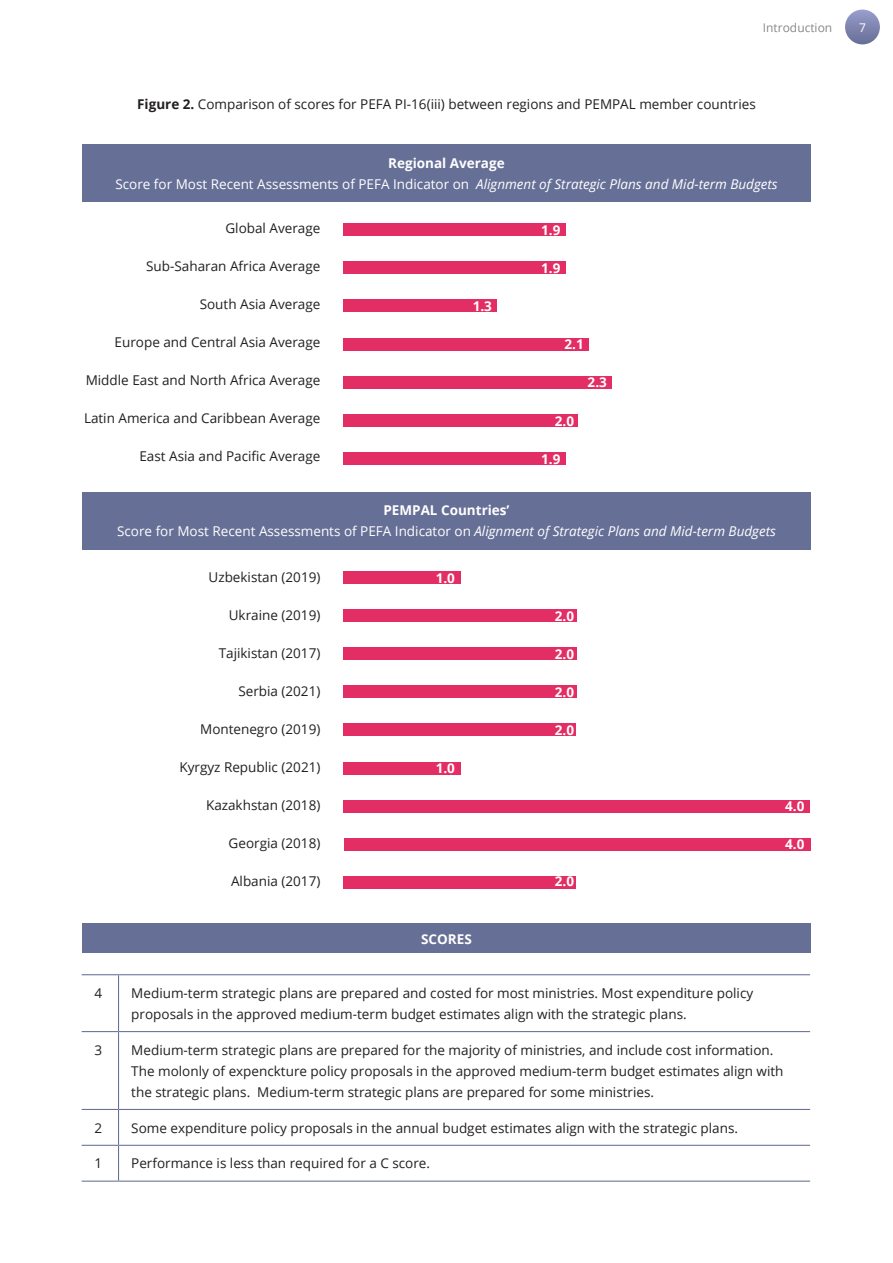
<style>
.page{position:relative;width:893px;height:1263px;background:#fff}
.page>*{position:absolute;margin:0;border:0;box-sizing:border-box;transform-origin:0 0}
.Body_text{font:13.5px/21px "Open Sans";color:#231f20}
.Body_text-2{font:13.5px/21px "Open Sans";color:#fff;text-align:center}
.Body_text-3{font:700 13.5px "Open Sans";color:#fff}
.t1{font:12px "Open Sans";color:#87888a}
.t2{font:12px "Open Sans";color:#fff}
.s1{font-weight:700}
.s2{font-style:italic}
</style>
<div class="page">
<div style="left:845px;top:10px;width:35px;height:34px;background:linear-gradient(to bottom,#999ecd,#697098);border-radius:50%"></div>
<div style="left:82px;top:923px;width:729px;height:30px;background:#666f96"></div>
<div style="left:82px;top:144px;width:729px;height:58px;background:#666f96"></div>
<div style="left:82px;top:492px;width:729px;height:57px;background:#666f96"></div>
<div style="left:343px;top:223px;width:223px;height:13px;background:#e22e64"></div>
<div style="left:343px;top:261px;width:223px;height:13px;background:#e22e64"></div>
<div style="left:343px;top:299px;width:154px;height:13px;background:#e22e64"></div>
<div style="left:343px;top:338px;width:246px;height:12px;background:#e22e64"></div>
<div style="left:343px;top:414px;width:235px;height:13px;background:#e22e64"></div>
<div style="left:343px;top:376px;width:269px;height:13px;background:#e22e64"></div>
<div style="left:343px;top:452px;width:223px;height:13px;background:#e22e64"></div>
<div style="left:343px;top:571px;width:118px;height:13px;background:#e22e64"></div>
<div style="left:343px;top:609px;width:234px;height:13px;background:#e22e64"></div>
<div style="left:343px;top:647px;width:234px;height:13px;background:#e22e64"></div>
<div style="left:343px;top:685px;width:234px;height:13px;background:#e22e64"></div>
<div style="left:343px;top:762px;width:118px;height:12px;background:#e22e64"></div>
<div style="left:343px;top:723px;width:233px;height:13px;background:#e22e64"></div>
<div style="left:343px;top:800px;width:467px;height:12px;background:#e22e64"></div>
<div style="left:344px;top:838px;width:467px;height:12px;background:#e22e64"></div>
<div style="left:343px;top:876px;width:233px;height:12px;background:#e22e64"></div>
<hr style="left:82px;top:974px;width:37px;height:1px;background:#666f96">
<hr style="left:119px;top:974px;width:691px;height:1px;background:#666f96">
<hr style="left:118px;top:975px;width:1px;height:56px;background:#666f96">
<hr style="left:82px;top:1031px;width:37px;height:1px;background:#666f96">
<hr style="left:119px;top:1031px;width:691px;height:1px;background:#666f96">
<hr style="left:118px;top:1032px;width:1px;height:77px;background:#666f96">
<hr style="left:82px;top:1109px;width:37px;height:1px;background:#666f96">
<hr style="left:119px;top:1109px;width:691px;height:1px;background:#666f96">
<hr style="left:118px;top:1110px;width:1px;height:35px;background:#666f96">
<hr style="left:82px;top:1145px;width:37px;height:1px;background:#666f96">
<hr style="left:119px;top:1145px;width:691px;height:1px;background:#666f96">
<hr style="left:118px;top:1146px;width:1px;height:34px;background:#666f96">
<hr style="left:82px;top:1180px;width:37px;height:2px;background:#666f96">
<hr style="left:119px;top:1180px;width:691px;height:2px;background:#666f96">
<p class="t1" style="left:763px;top:19px;width:71px">Introduction</p>
<p class="t2" style="left:859px;top:19px;width:8px">7</p>
<p class="Body_text" style="left:137px;top:93px;width:620px"><span class="s1">Figure 2.</span> Comparison of scores for PEFA PI-16(iii) between regions and PEMPAL member countries</p>
<p class="Body_text-2" style="left:115px;top:152px;width:664px"><span class="s1">Regional Average<br></span>Score for Most Recent Assessments of PEFA Indicator on <span class="s2">Alignment of Strategic Plans and Mid-term Budgets</span></p>
<p class="Body_text" style="left:225px;top:218px;width:96px">Global Average</p>
<p class="Body_text" style="left:146px;top:256px;width:176px">Sub-Saharan Africa Average</p>
<p class="Body_text" style="left:200px;top:294px;width:122px">South Asia Average</p>
<p class="Body_text" style="left:115px;top:332px;width:207px">Europe and Central Asia Average</p>
<p class="Body_text" style="left:86px;top:370px;width:236px">Middle East and North Africa Average</p>
<p class="Body_text" style="left:84px;top:408px;width:238px">Latin America and Caribbean Average</p>
<p class="Body_text" style="left:139px;top:446px;width:182px">East Asia and Pacific Average</p>
<p class="Body_text-3" style="left:473px;top:297px;width:21px">1.3</p>
<p class="Body_text-3" style="left:541px;top:220px;width:21px">1.9</p>
<p class="Body_text-3" style="left:541px;top:258px;width:21px">1.9</p>
<p class="Body_text-3" style="left:564px;top:335px;width:21px">2.1</p>
<p class="Body_text-3" style="left:555px;top:411px;width:21px">2.0</p>
<p class="Body_text-3" style="left:541px;top:449px;width:21px">1.9</p>
<p class="Body_text-3" style="left:588px;top:373px;width:21px">2.3</p>
<p class="Body_text-2" style="left:117px;top:500px;width:660px"><span class="s1">PEMPAL Countries’<br></span>Score for Most Recent Assessments of PEFA Indicator on <span class="s2">Alignment of Strategic Plans and Mid-term Budgets</span></p>
<p class="Body_text" style="left:209px;top:566px;width:113px">Uzbekistan (2019)</p>
<p class="Body_text" style="left:229px;top:604px;width:93px">Ukraine (2019)</p>
<p class="Body_text" style="left:219px;top:642px;width:103px">Tajikistan (2017)</p>
<p class="Body_text" style="left:238px;top:680px;width:84px">Serbia (2021)</p>
<p class="Body_text" style="left:200px;top:718px;width:122px">Montenegro (2019)</p>
<p class="Body_text" style="left:179px;top:756px;width:143px">Kyrgyz Republic (2021)</p>
<p class="Body_text" style="left:206px;top:794px;width:116px">Kazakhstan (2018)</p>
<p class="Body_text" style="left:229px;top:832px;width:93px">Georgia (2018)</p>
<p class="Body_text" style="left:231px;top:870px;width:91px">Albania (2017)</p>
<p class="Body_text-3" style="left:436px;top:568px;width:21px">1.0</p>
<p class="Body_text-3" style="left:436px;top:759px;width:21px">1.0</p>
<p class="Body_text-3" style="left:555px;top:607px;width:21px">2.0</p>
<p class="Body_text-3" style="left:555px;top:645px;width:21px">2.0</p>
<p class="Body_text-3" style="left:555px;top:683px;width:21px">2.0</p>
<p class="Body_text-3" style="left:555px;top:720px;width:21px">2.0</p>
<p class="Body_text-3" style="left:555px;top:872px;width:21px">2.0</p>
<p class="Body_text-3" style="left:785px;top:797px;width:21px">4.0</p>
<p class="Body_text-3" style="left:785px;top:835px;width:21px">4.0</p>
<p class="Body_text-3" style="left:421px;top:929px;width:52px">SCORES</p>
<p class="Body_text" style="left:94px;top:982px;width:9px">4</p>
<p class="Body_text" style="left:131px;top:982px;width:623px">Medium-term strategic plans are prepared and costed for most ministries. Most expenditure policy proposals in the approved medium-term budget estimates align with the strategic plans.</p>
<p class="Body_text" style="left:94px;top:1039px;width:9px">3</p>
<p class="Body_text" style="left:131px;top:1039px;width:654px">Medium-term strategic plans are prepared for the majority of ministries, and include cost information.<br>The molonly of expenckture policy proposals in the approved medium-term budget estimates align with the strategic plans. Medium-term strategic plans are prepared for some ministries.</p>
<p class="Body_text" style="left:94px;top:1117px;width:9px">2</p>
<p class="Body_text" style="left:131px;top:1117px;width:608px">Some expenditure policy proposals in the annual budget estimates align with the strategic plans.</p>
<p class="Body_text" style="left:94px;top:1152px;width:9px">1</p>
<p class="Body_text" style="left:131px;top:1152px;width:300px">Performance is less than required for a C score.</p>
</div>
